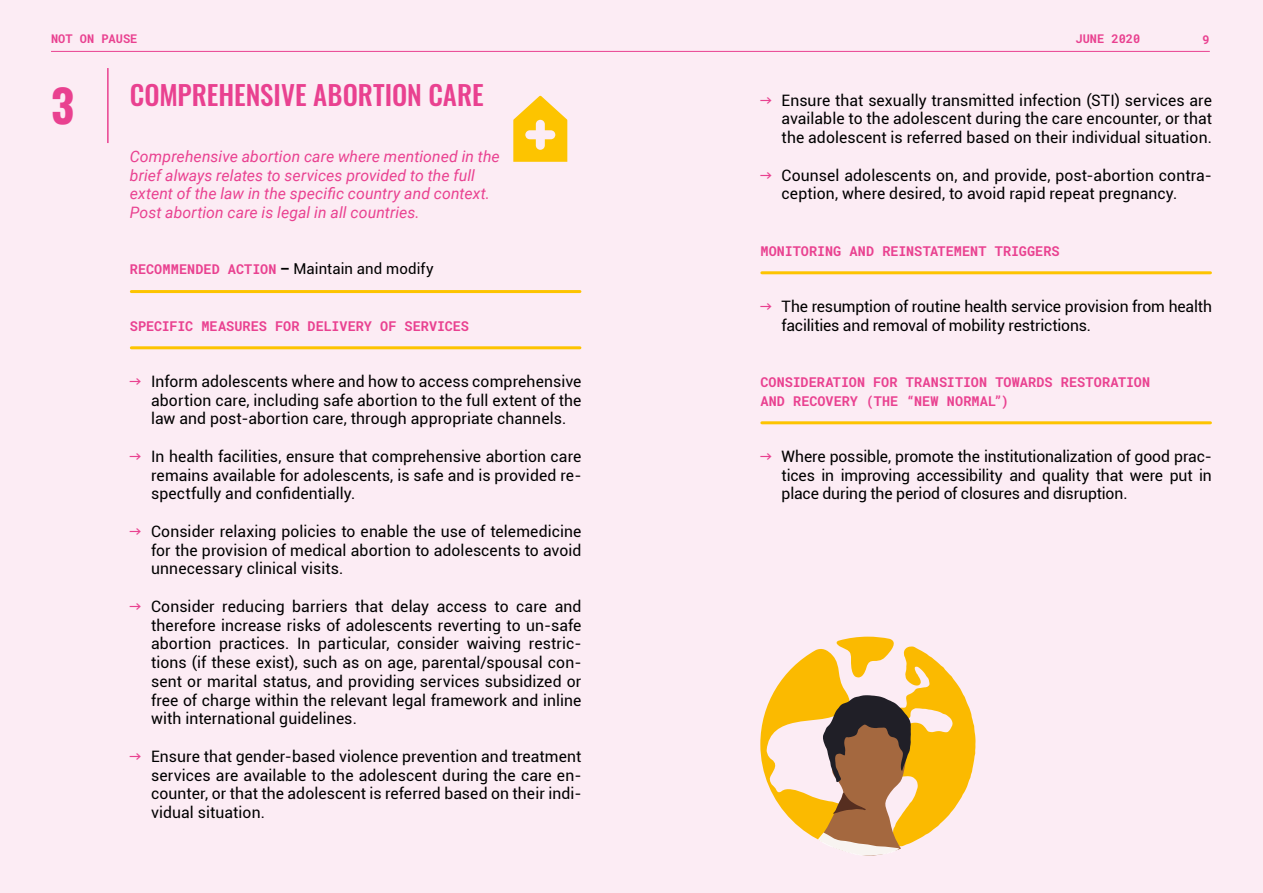
<style>
.page{position:relative;width:1263px;height:893px;background:#fcecf4}
.page>*{position:absolute;margin:0;border:0;box-sizing:border-box;transform-origin:0 0}
.t1{font:700 45px "Oswald";color:#e94190}
.t2{font:500 27px "Oswald";color:#e94190}
.t3{font:15.75px/18.8px "Roboto";letter-spacing:.005em;color:#000;text-align:justify}
.t4{font:italic 15.75px/18.8px "Roboto";letter-spacing:.005em;color:#e94190}
.t5{font:700 13.5px/18.8px "Roboto Mono";letter-spacing:.005em;color:#e94190}
.t6{font:700 12px "Roboto Mono";color:#e94190}
.s1{font-family:"Roboto";font-size:15px;color:#000}
.s2{font-family:"Roboto";font-weight:400;font-size:15px;color:#000}
.s3{font-family:"GT Walsheim Pro";color:#e94190}
</style>
<div class="page">
<hr style="left:51px;top:51px;width:1159px;height:1px;background:#e94190">
<hr style="left:762px;top:271px;width:448px;height:3px;background:#fdc400">
<hr style="left:762px;top:421px;width:448px;height:3px;background:#fdc400">
<svg style="left:760px;top:637px;width:215px;height:219px"></svg>
<hr style="left:131px;top:346px;width:449px;height:3px;background:#fdc400">
<hr style="left:131px;top:290px;width:449px;height:3px;background:#fdc400">
<hr style="left:107px;top:68px;width:2px;height:75px;background:#e94190">
<svg style="left:513px;top:96px;width:54px;height:66px"></svg>
<p class="t6" style="left:51px;top:30px;width:88px">NOT ON PAUSE</p>
<p class="t6" style="left:1075px;top:30px;width:66px">JUNE 2020</p>
<p class="t6" style="left:1202px;top:32px;width:9px">9</p>
<h1 class="t1" style="left:51px;top:66px;width:25px">3</h1>
<h2 class="t2" style="left:130px;top:71px;width:355px">COMPREHENSIVE ABORTION CARE</h2>
<p class="t4" style="left:130px;top:146px;width:371px">Comprehensive abortion care where mentioned in the brief always relates to services provided to the full extent of the law in the specific country and context.<br>Post abortion care is legal in all countries.</p>
<p class="t5" style="left:130px;top:260px;width:305px">RECOMMENDED ACTION <span class="s1">–</span> <span class="s2">Maintain and modify</span></p>
<p class="t5" style="left:130px;top:316px;width:341px">SPECIFIC MEASURES FOR DELIVERY OF SERVICES</p>
<p class="t3" style="left:151px;top:371px;width:432px;text-indent:-21px"><span class="s3">→</span> Inform adolescents where and how to access comprehensive abortion care, including safe abortion to the full extent of the law and post-abortion care, through appropriate channels.</p>
<p class="t3" style="left:151px;top:446px;width:432px;text-indent:-21px"><span class="s3">→</span> In health facilities, ensure that comprehensive abortion care remains available for adolescents, is safe and is provided re&shy;spectfully and confidentially.</p>
<p class="t3" style="left:151px;top:521px;width:432px;text-indent:-21px"><span class="s3">→</span> Consider relaxing policies to enable the use of telemedicine for the provision of medical abortion to adolescents to avoid unnecessary clinical visits.</p>
<p class="t3" style="left:151px;top:596px;width:432px;text-indent:-21px"><span class="s3">→</span> Consider reducing barriers that delay access to care and therefore increase risks of adolescents reverting to un-safe abortion practices. In particular, consider waiving restric&shy;tions (if these exist), such as on age, parental/spousal con&shy;sent or marital status, and providing services subsidized or free of charge within the relevant legal framework and inline with international guidelines.</p>
<p class="t3" style="left:151px;top:746px;width:432px;text-indent:-21px"><span class="s3">→</span> Ensure that gender-based violence prevention and treatment services are available to the adolescent during the care en&shy;counter, or that the adolescent is referred based on their indi&shy;vidual situation.</p>
<p class="t3" style="left:782px;top:90px;width:432px;text-indent:-21px"><span class="s3">→</span> Ensure that sexually transmitted infection (STI) services are available to the adolescent during the care encounter, or that the adolescent is referred based on their individual situation.</p>
<p class="t3" style="left:782px;top:165px;width:432px;text-indent:-21px"><span class="s3">→</span> Counsel adolescents on, and provide, post-abortion contra&shy;ception, where desired, to avoid rapid repeat pregnancy.</p>
<p class="t5" style="left:760px;top:241px;width:301px">MONITORING AND REINSTATEMENT TRIGGERS</p>
<p class="t3" style="left:782px;top:296px;width:432px;text-indent:-21px"><span class="s3">→</span> The resumption of routine health service provision from health facilities and removal of mobility restrictions.</p>
<p class="t5" style="left:760px;top:372px;width:391px">CONSIDERATION FOR TRANSITION TOWARDS RESTORATION<br>AND RECOVERY (THE “NEW NORMAL”)</p>
<p class="t3" style="left:782px;top:446px;width:432px;text-indent:-21px"><span class="s3">→</span> Where possible, promote the institutionalization of good prac&shy;tices in improving accessibility and quality that were put in place during the period of closures and disruption.</p>
</div>
